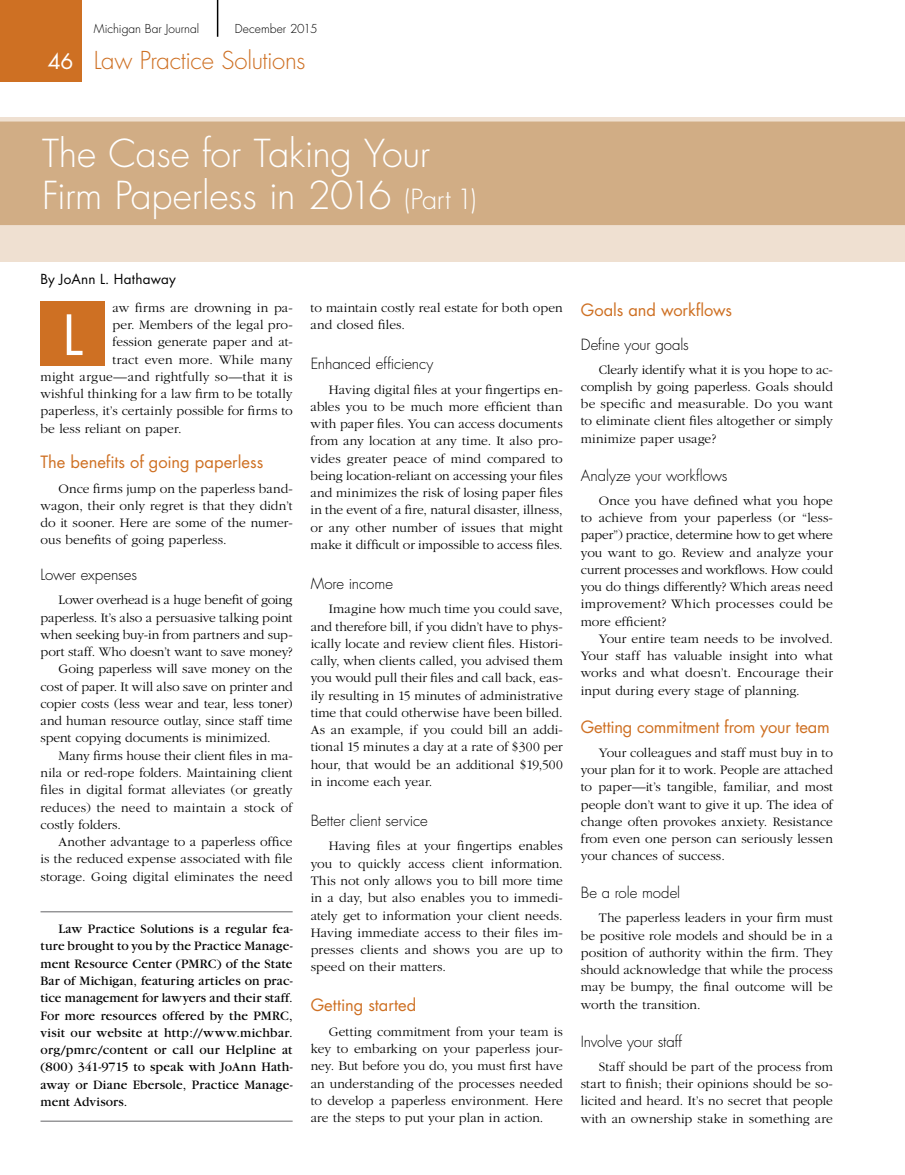
<style>
.page{position:relative;width:905px;height:1175px;background:#fff}
.page>*{position:absolute;margin:0;border:0;box-sizing:border-box;transform-origin:0 0}
.t1{font:54px "Futura";color:#fff}
.t2{font:300 37.5px/42px "Futura";letter-spacing:-.01em;color:#fff}
.t3{font:300 24px "Futura";letter-spacing:-.02em;color:#ce7023}
.t4{font:16.5px "Futura";letter-spacing:-.005em;color:#ce7023}
.t5{font:300 15px "Futura";letter-spacing:-.005em;color:#000}
.t6{font:300 13.5px/17.2px "Garamond";letter-spacing:.005em;color:#000;text-align:justify}
.t7{font:13.5px/17.2px "Garamond";letter-spacing:.01em;color:#000;text-align:justify}
.t8{font:300 13.5px "Garamond";letter-spacing:-.025em;color:#000}
.t9{font:13.5px "Futura";letter-spacing:.015em;color:#000}
.t10{font:300 12px "Futura";letter-spacing:.005em;color:#000}
.s1{font-weight:400;font-size:21px;color:#fff}
.s2{font-size:27px}
</style>
<div class="page">
<div style="left:0;top:0;width:82px;height:82px;background:#ce7023"></div>
<hr style="left:217px;top:0;width:1px;height:37px;background:#000">
<div style="left:0;top:225px;width:904px;height:36px;background:#efe0d1"></div>
<div style="left:0;top:117px;width:904px;height:108px;background:#d1ad85"></div>
<div style="left:40px;top:302px;width:65px;height:64px;background:#ce7023"></div>
<hr style="left:40px;top:911px;width:252px;height:1px;background:#636466">
<hr style="left:40px;top:1120px;width:252px;height:1px;background:#636466">
<p class="t10" style="left:94px;top:21px;width:107px">Michigan Bar Journal</p>
<p class="t10" style="left:235px;top:21px;width:84px">December 2015</p>
<h3 class="t3" style="left:48px;top:45px;width:259px"><span class="s1">46</span> Law Practice Solutions</h3>
<h2 class="t2" style="left:42px;top:132px;width:436px">The Case for Taking Your<br>Firm Paperless in 2016 <span class="s2">(Part 1)</span></h2>
<p class="t9" style="left:40px;top:269px;width:137px">By JoAnn L. Hathaway</p>
<p class="t6" style="left:112px;top:299px;width:181px">aw firms are drowning in pa-</p>
<p class="t6" style="left:112px;top:316px;width:181px">per. Members of the legal pro-</p>
<p class="t6" style="left:112px;top:334px;width:181px">fession generate paper and at-</p>
<p class="t6" style="left:112px;top:351px;width:181px">tract even more. While many</p>
<p class="t6" style="left:41px;top:368px;width:254px">might argue—and rightfully so—that it is</p>
<p class="t6" style="left:41px;top:385px;width:253px">wishful thinking for a law firm to be totally</p>
<p class="t6" style="left:41px;top:403px;width:254px">paperless, it’s certainly possible for firms to</p>
<p class="t6" style="left:41px;top:420px;width:142px">be less reliant on paper.</p>
<p class="t4" style="left:40px;top:450px;width:224px">The benefits of going paperless</p>
<p class="t6" style="left:40px;top:480px;width:254px;text-indent:18px">Once firms jump on the paperless band&shy;wagon, their only regret is that they didn’t do it sooner. Here are some of the numer&shy;ous benefits of going paperless.</p>
<p class="t5" style="left:40px;top:564px;width:98px">Lower expenses</p>
<p class="t8" style="left:58px;top:593px;width:235px">Lower overhead is a huge benefit of going</p>
<p class="t6" style="left:41px;top:609px;width:254px">paperless. It’s also a persuasive talking point</p>
<p class="t6" style="left:41px;top:626px;width:254px">when seeking buy-in from partners and sup-</p>
<p class="t6" style="left:41px;top:643px;width:254px">port staff. Who doesn’t want to save money?</p>
<p class="t6" style="left:58px;top:661px;width:236px">Going paperless will save money on the</p>
<p class="t6" style="left:41px;top:678px;width:253px">cost of paper. It will also save on printer and</p>
<p class="t6" style="left:41px;top:695px;width:254px">copier costs (less wear and tear, less toner)</p>
<p class="t6" style="left:41px;top:712px;width:253px">and human resource outlay, since staff time</p>
<p class="t6" style="left:41px;top:730px;width:232px">spent copying documents is minimized.</p>
<p class="t6" style="left:58px;top:747px;width:235px">Many firms house their client files in ma-</p>
<p class="t6" style="left:40px;top:764px;width:254px">nila or red-rope folders. Maintaining client</p>
<p class="t6" style="left:40px;top:781px;width:254px">files in digital format alleviates (or greatly</p>
<p class="t6" style="left:40px;top:799px;width:254px">reduces) the need to maintain a stock of</p>
<p class="t6" style="left:40px;top:816px;width:82px">costly folders.</p>
<p class="t6" style="left:58px;top:833px;width:235px">Another advantage to a paperless office</p>
<p class="t6" style="left:40px;top:850px;width:254px">is the reduced expense associated with file</p>
<p class="t6" style="left:40px;top:868px;width:254px">storage. Going digital eliminates the need</p>
<h1 class="t1" style="left:63px;top:298px;width:22px">L</h1>
<p class="t7" style="left:40px;top:920px;width:254px;text-indent:18px">Law Practice Solutions is a regular fea&shy;ture brought to you by the Practice Manage&shy;ment Resource Center (PMRC) of the State Bar of Michigan, featuring articles on prac&shy;tice management for lawyers and their staff.<br>For more resources offered by the PMRC, visit our website at http://www.michbar. org/pmrc/content or call our Helpline at (800) 341-9715 to speak with JoAnn Hath&shy;away or Diane Ebersole, Practice Manage&shy;ment Advisors.</p>
<p class="t6" style="left:310px;top:299px;width:254px">to maintain costly real estate for both open and closed files.</p>
<p class="t5" style="left:310px;top:354px;width:124px">Enhanced efficiency</p>
<p class="t6" style="left:310px;top:381px;width:254px;text-indent:18px">Having digital files at your fingertips en&shy;ables you to be much more efficient than with paper files. You can access documents from any location at any time. It also pro&shy;vides greater peace of mind compared to being location-reliant on accessing your files and minimizes the risk of losing paper files in the event of a fire, natural disaster, illness, or any other number of issues that might make it difficult or impossible to access files.</p>
<p class="t5" style="left:310px;top:573px;width:84px">More income</p>
<p class="t6" style="left:311px;top:601px;width:254px;text-indent:18px">Imagine how much time you could save, and therefore bill, if you didn’t have to phys&shy;ically locate and review client files. Histori&shy;cally, when clients called, you advised them you would pull their files and call back, eas&shy;ily resulting in 15 minutes of administrative time that could otherwise have been billed.<br>As an example, if you could bill an addi&shy;tional 15 minutes a day at a rate of $300 per hour, that would be an additional $19,500 in income each year.</p>
<p class="t5" style="left:310px;top:810px;width:119px">Better client service</p>
<p class="t6" style="left:311px;top:838px;width:254px;text-indent:18px">Having files at your fingertips enables you to quickly access client information.<br>This not only allows you to bill more time in a day, but also enables you to immedi&shy;ately get to information your client needs.<br>Having immediate access to their files im&shy;presses clients and shows you are up to speed on their matters.</p>
<p class="t4" style="left:310px;top:993px;width:107px">Getting started</p>
<p class="t6" style="left:311px;top:1023px;width:254px;text-indent:18px">Getting commitment from your team is key to embarking on your paperless jour&shy;ney. But before you do, you must first have an understanding of the processes needed to develop a paperless environment. Here are the steps to put your plan in action.</p>
<p class="t4" style="left:580px;top:298px;width:153px">Goals and workflows</p>
<p class="t5" style="left:580px;top:334px;width:110px">Define your goals</p>
<p class="t6" style="left:580px;top:361px;width:254px;text-indent:18px">Clearly identify what it is you hope to ac&shy;complish by going paperless. Goals should be specific and measurable. Do you want to eliminate client files altogether or simply minimize paper usage?</p>
<p class="t5" style="left:580px;top:466px;width:148px">Analyze your workflows</p>
<p class="t6" style="left:580px;top:492px;width:254px;text-indent:18px">Once you have defined what you hope to achieve from your paperless (or “less&shy;paper”) practice, determine how to get where you want to go. Review and analyze your current processes and workflows. How could you do things differently? Which areas need improvement? Which processes could be more efficient?</p>
<p class="t6" style="left:580px;top:630px;width:254px;text-indent:18px">Your entire team needs to be involved.<br>Your staff has valuable insight into what works and what doesn’t. Encourage their input during every stage of planning.</p>
<p class="t4" style="left:580px;top:715px;width:250px">Getting commitment from your team</p>
<p class="t6" style="left:581px;top:744px;width:254px;text-indent:18px">Your colleagues and staff must buy in to your plan for it to work. People are attached to paper—it’s tangible, familiar, and most people don’t want to give it up. The idea of change often provokes anxiety. Resistance from even one person can seriously lessen your chances of success.</p>
<p class="t5" style="left:580px;top:883px;width:101px">Be a role model</p>
<p class="t6" style="left:581px;top:909px;width:254px;text-indent:18px">The paperless leaders in your firm must be positive role models and should be in a position of authority within the firm. They should acknowledge that while the process may be bumpy, the final outcome will be worth the transition.</p>
<p class="t5" style="left:580px;top:1031px;width:103px">Involve your staff</p>
<p class="t6" style="left:581px;top:1058px;width:254px;text-indent:18px">Staff should be part of the process from start to finish; their opinions should be so&shy;licited and heard. It’s no secret that people with an ownership stake in something are</p>
</div>
